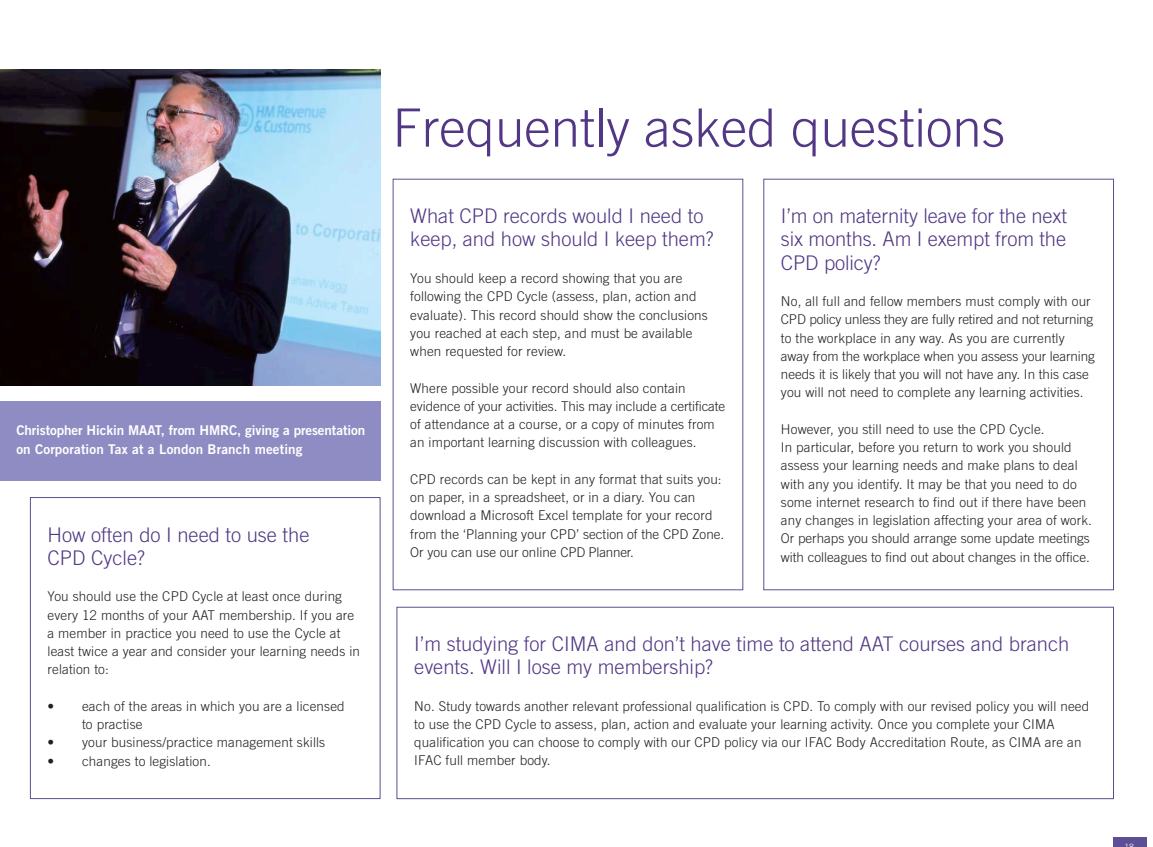
<style>
.page{position:relative;width:1153px;height:847px;background:#fff}
.page>*{position:absolute;margin:0;border:0;box-sizing:border-box;transform-origin:0 0}
.t1{font:300 52.8px "Trade Gothic";color:#513784}
.t2{font:300 20.1px/23.1px "Trade Gothic";color:#513784}
.t3{font:300 13.5px/18.3px "Trade Gothic";letter-spacing:.01em;color:#232021}
.t4{font:13.5px/18.3px "Trade Gothic Bold Two";letter-spacing:-.005em;color:#fff}
.t5{font:300 8.7px "Trade Gothic";color:#fff}
</style>
<div class="page">
<div style="left:1113px;top:836px;width:33px;height:10px;background:#5e4f94"></div>
<div style="left:393px;top:179px;width:350px;height:410px;border:1px solid #5e4f94"></div>
<div style="left:763px;top:179px;width:350px;height:410px;border:1px solid #5e4f94"></div>
<div style="left:396px;top:606px;width:717px;height:192px;border:1px solid #5e4f94"></div>
<img style="left:0;top:69px;width:380px;height:316px">
<div style="left:0;top:400px;width:380px;height:80px;background:#8e8cc2"></div>
<div style="left:30px;top:497px;width:350px;height:301px;border:1px solid #5e4f94"></div>
<p class="t4" style="left:16px;top:422px;width:350px">Christopher Hickin MAAT, from HMRC, giving a presentation on Corporation Tax at a London Branch meeting</p>
<h2 class="t2" style="left:48px;top:524px;width:263px">How often do I need to use the<br>CPD Cycle?</h2>
<p class="t3" style="left:48px;top:588px;width:314px">You should use the CPD Cycle at least once during every 12 months of your AAT membership. If you are a member in practice you need to use the Cycle at least twice a year and consider your learning needs in relation to:</p>
<p class="t3" style="left:82px;top:697px;width:264px;text-indent:-35px">• each of the areas in which you are a licensed to practise</p>
<p class="t3" style="left:48px;top:734px;width:279px">• your business/practice management skills</p>
<p class="t3" style="left:48px;top:752px;width:165px">• changes to legislation.</p>
<h1 class="t1" style="left:392px;top:108px;width:614px">Frequently asked questions</h1>
<h2 class="t2" style="left:410px;top:206px;width:305px">What CPD records would I need to keep, and how should I keep them?</h2>
<p class="t3" style="left:410px;top:270px;width:299px">You should keep a record showing that you are following the CPD Cycle (assess, plan, action and evaluate). This record should show the conclusions you reached at each step, and must be available when requested for review.</p>
<p class="t3" style="left:410px;top:379px;width:316px">Where possible your record should also contain evidence of your activities. This may include a certificate of attendance at a course, or a copy of minutes from an important learning discussion with colleagues.</p>
<p class="t3" style="left:410px;top:471px;width:315px">CPD records can be kept in any format that suits you: on paper, in a spreadsheet, or in a diary. You can download a Microsoft Excel template for your record from the ‘Planning your CPD’ section of the CPD Zone.<br>Or you can use our online CPD Planner.</p>
<h2 class="t2" style="left:781px;top:206px;width:287px;text-align:justify">I’m on maternity leave for the next six months. Am I exempt from the CPD policy?</h2>
<p class="t3" style="left:781px;top:293px;width:315px">No, all full and fellow members must comply with our CPD policy unless they are fully retired and not returning to the workplace in any way. As you are currently away from the workplace when you assess your learning needs it is likely that you will not have any. In this case you will not need to complete any learning activities.</p>
<p class="t3" style="left:781px;top:421px;width:312px">However, you still need to use the CPD Cycle.<br>In particular, before you return to work you should assess your learning needs and make plans to deal with any you identify. It may be that you need to do some internet research to find out if there have been any changes in legislation affecting your area of work.<br>Or perhaps you should arrange some update meetings with colleagues to find out about changes in the office.</p>
<h2 class="t2" style="left:414px;top:633px;width:656px">I’m studying for CIMA and don’t have time to attend AAT courses and branch events. Will I lose my membership?</h2>
<p class="t3" style="left:414px;top:697px;width:676px">No. Study towards another relevant professional qualification is CPD. To comply with our revised policy you will need to use the CPD Cycle to assess, plan, action and evaluate your learning activity. Once you complete your CIMA qualification you can choose to comply with our CPD policy via our IFAC Body Accreditation Route, as CIMA are an IFAC full member body.</p>
<p class="t5" style="left:1124px;top:843px;width:11px">18</p>
</div>
